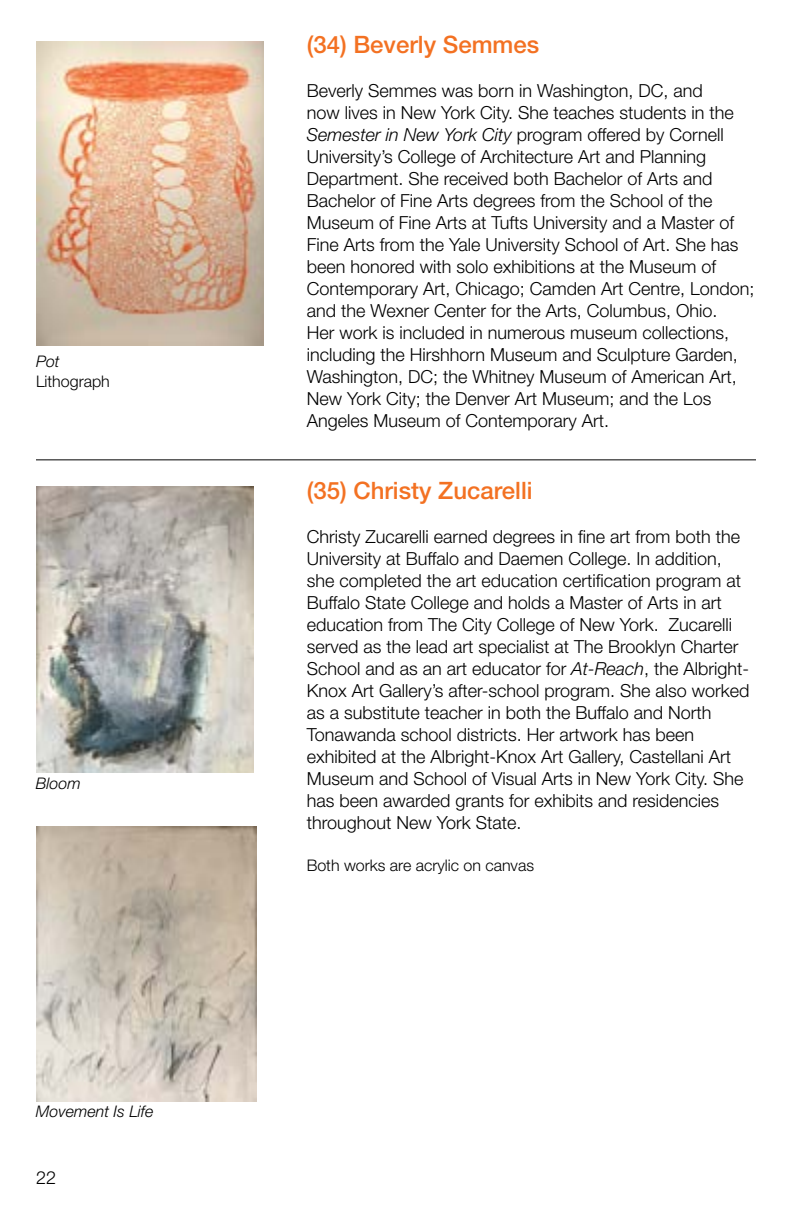
<style>
.page{position:relative;width:792px;height:1224px;background:#fff}
.page>*{position:absolute;margin:0;border:0;box-sizing:border-box;transform-origin:0 0}
.t1{font:500 24px "Helvetica Neue LT Std";color:#f37122}
.t2{font:300 18px/22px "Helvetica Neue LT Std";color:#000}
.t3{font:300 16px "Helvetica Neue LT Std";color:#000}
.t4{font:italic 300 16px "Helvetica Neue LT Std";color:#000}
.s1{font-style:italic}
</style>
<div class="page">
<img style="left:36px;top:486px;width:217px;height:287px">
<img style="left:36px;top:827px;width:220px;height:274px">
<hr style="left:36px;top:459px;width:720px;height:1px;background:#000">
<img style="left:36px;top:42px;width:228px;height:303px">
<p class="t4" style="left:36px;top:352px;width:25px">Pot</p>
<p class="t3" style="left:36px;top:372px;width:75px">Lithograph</p>
<p class="t4" style="left:36px;top:774px;width:46px">Bloom</p>
<p class="t4" style="left:36px;top:1102px;width:119px">Movement Is Life</p>
<p class="t2" style="left:36px;top:1166px;width:22px">22</p>
<h1 class="t1" style="left:307px;top:31px;width:234px">(34) Beverly Semmes</h1>
<p class="t2" style="left:307px;top:80px;width:449px">Beverly Semmes was born in Washington, DC, and<br>now lives in New York City. She teaches students in the <span class="s1">Semester in New York City</span> program offered by Cornell University’s College of Architecture Art and Planning Department. She received both Bachelor of Arts and Bachelor of Fine Arts degrees from the School of the Museum of Fine Arts at Tufts University and a Master of Fine Arts from the Yale University School of Art. She has been honored with solo exhibitions at the Museum of Contemporary Art, Chicago; Camden Art Centre, London; and the Wexner Center for the Arts, Columbus, Ohio.<br>Her work is included in numerous museum collections, including the Hirshhorn Museum and Sculpture Garden, Washington, DC; the Whitney Museum of American Art, New York City; the Denver Art Museum; and the Los Angeles Museum of Contemporary Art.</p>
<h1 class="t1" style="left:307px;top:477px;width:227px">(35) Christy Zucarelli</h1>
<p class="t2" style="left:307px;top:526px;width:444px">Christy Zucarelli earned degrees in fine art from both the University at Buffalo and Daemen College. In addition, she completed the art education certification program at Buffalo State College and holds a Master of Arts in art education from The City College of New York. Zucarelli served as the lead art specialist at The Brooklyn Charter School and as an art educator for <span class="s1">At-Reach</span>, the Albright-Knox Art Gallery’s after-school program. She also worked as a substitute teacher in both the Buffalo and North Tonawanda school districts. Her artwork has been exhibited at the Albright-Knox Art Gallery, Castellani Art Museum and School of Visual Arts in New York City. She has been awarded grants for exhibits and residencies throughout New York State.</p>
<p class="t3" style="left:307px;top:856px;width:229px">Both works are acrylic on canvas</p>
</div>
